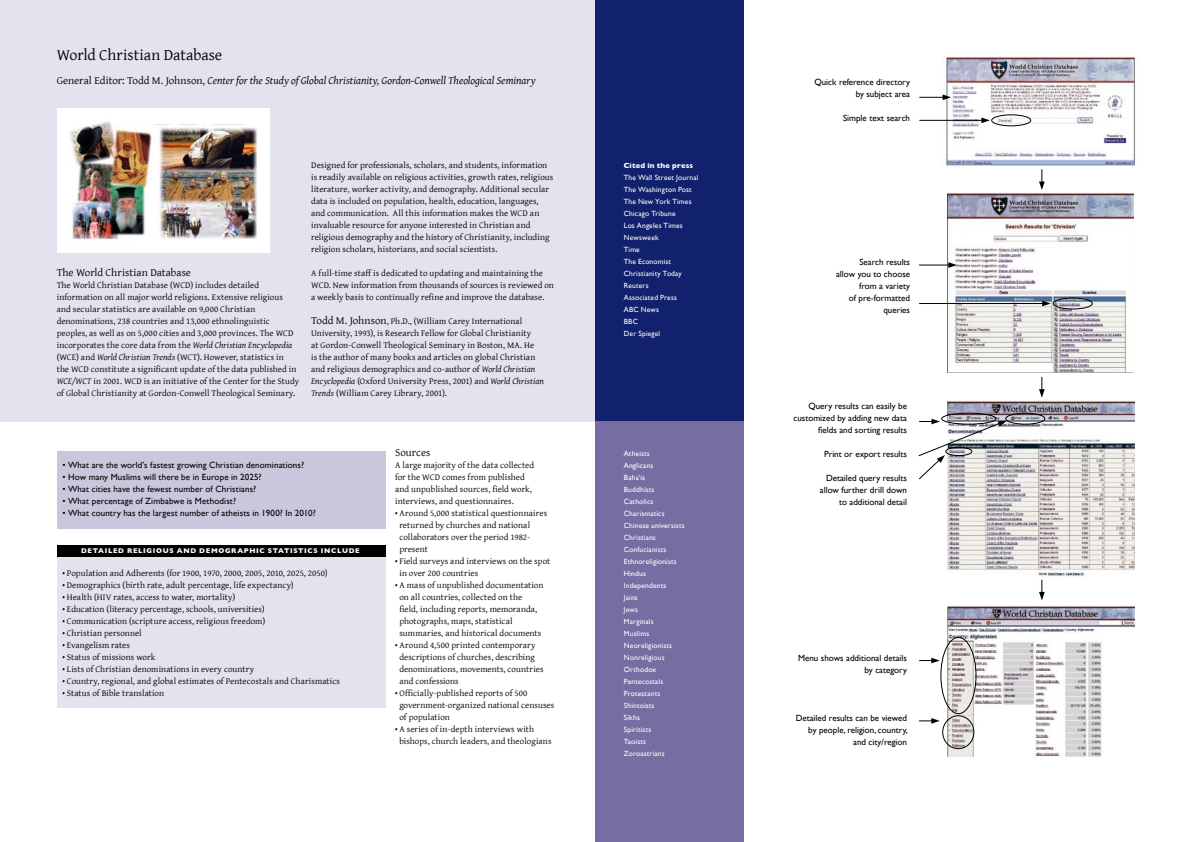
<style>
.page{position:relative;width:1191px;height:842px;background:#fff}
.page>*{position:absolute;margin:0;border:0;box-sizing:border-box;transform-origin:0 0}
.t1{font:16px "Gentium";color:#000}
.t2{font:italic 11px "Gentium";letter-spacing:-.005em;color:#000}
.t3{font:11px "Gentium";color:#000}
.t4{font:9px/12px "Gentium";letter-spacing:.01em;color:#000}
.t5{font:9px/12px "Gill Sans";color:#000;text-align:right}
.t6{font:7.5px/12px "Gill Sans";letter-spacing:.02em;color:#fff}
.t7{font:700 7.5px "Gill Sans";color:#fff}
.t8{font:700 7px "Gill Sans";letter-spacing:.095em;color:#fff}
.s1{font-style:normal}
.s2{font-style:italic}
.s3{font-size:11px}
</style>
<div class="page">
<div style="left:0;top:0;width:595px;height:422px;background:#e4e2ee"></div>
<div style="left:57px;top:108px;width:213px;height:144px;background:#fff"></div>
<img style="left:159px;top:126px;width:99px;height:113px">
<img style="left:69px;top:121px;width:84px;height:120px">
<div style="left:595px;top:421px;width:148px;height:421px;background:#786da2"></div>
<div style="left:57px;top:545px;width:329px;height:163px;background:#e4e2ee"></div>
<div style="left:57px;top:545px;width:329px;height:11px;background:#000"></div>
<div style="left:57px;top:451px;width:329px;height:78px;background:#cac6dc"></div>
<div style="left:595px;top:0;width:148px;height:421px;background:#11216d"></div>
<img style="left:943px;top:57px;width:195px;height:109px">
<img style="left:947px;top:401px;width:187px;height:176px">
<img style="left:947px;top:605px;width:187px;height:151px">
<div style="left:944px;top:193px;width:190px;height:184px;background:linear-gradient(to right,#fff,#fff)"></div>
<img style="left:947px;top:193px;width:187px;height:179px">
<hr style="left:919px;top:265px;width:30px;height:1px;background:#000">
<svg style="left:948px;top:262px;width:9px;height:6px"></svg>
<hr style="left:919px;top:303px;width:125px;height:1px;background:#000">
<svg style="left:1042px;top:301px;width:8px;height:5px"></svg>
<div style="left:1052px;top:297px;width:40px;height:12px;border:1px solid #000;border-radius:50%"></div>
<svg style="left:919px;top:94px;width:32px;height:6px"></svg>
<div style="left:991px;top:114px;width:40px;height:12px;border:1px solid #000;border-radius:50%"></div>
<hr style="left:919px;top:120px;width:62px;height:1px;background:#000">
<svg style="left:981px;top:117px;width:9px;height:6px"></svg>
<div style="left:941px;top:413px;width:55px;height:12px;border:1px solid #000;border-radius:50%"></div>
<div style="left:1005px;top:413px;width:40px;height:12px;border:1px solid #000;border-radius:50%"></div>
<svg style="left:919px;top:658px;width:20px;height:5px"></svg>
<svg style="left:919px;top:718px;width:20px;height:6px"></svg>
<div style="left:940px;top:637px;width:36px;height:77px;border:1px solid #000;border-radius:50%"></div>
<div style="left:942px;top:715px;width:32px;height:34px;border:1px solid #000;border-radius:50%"></div>
<svg style="left:918px;top:419px;width:88px;height:61px"></svg>
<svg style="left:1039px;top:169px;width:5px;height:21px"></svg>
<svg style="left:1039px;top:377px;width:5px;height:21px"></svg>
<svg style="left:1039px;top:580px;width:5px;height:20px"></svg>
<h1 class="t1" style="left:57px;top:43px;width:167px">World Christian Database</h1>
<p class="t2" style="left:57px;top:73px;width:480px"><span class="s1">General Editor: Todd M. Johnson,</span> Center for the Study of Global Christianity, Gordon-Conwell Theological Seminary</p>
<p class="t3" style="left:57px;top:264px;width:136px">The World Christian Database</p>
<p class="t4" style="left:57px;top:279px;width:244px">The World Christian Database (WCD) includes detailed information on all major world religions. Extensive religious<br>and secular statistics are available on 9,000 Christian denominations, 238 countries and 13,000 ethnolinguistic peoples, as well as on 5,000 cities and 3,000 provinces. The WCD incorporates the core data from the <span class="s2">World Christian Encyclopedia </span>(WCE) and <span class="s2">World Christian Trends</span> (WCT). However, statistics in<br>the WCD constitute a significant update of the data published in <span class="s2">WCE/WCT</span> in 2001. WCD is an initiative of the Center for the Study of Global Christianity at Gordon-Conwell Theological Seminary.</p>
<p class="t4" style="left:311px;top:159px;width:244px">Designed for professionals, scholars, and students, information is readily available on religious activities, growth rates, religious literature, worker activity, and demography. Additional secular data is included on population, health, education, languages, and communication. All this information makes the WCD an invaluable resource for anyone interested in Christian and religious demography and the history of Christianity, including religion scholars, historians, and social scientists.</p>
<p class="t4" style="left:311px;top:267px;width:244px">A full-time staff is dedicated to updating and maintaining the<br>WCD. New information from thousands of sources is reviewed on a weekly basis to continually refine and improve the database.</p>
<p class="t4" style="left:311px;top:315px;width:234px"><span class="s3">Todd M. Johnson</span>, Ph.D., (William Carey International University, 1993), is Research Fellow for Global Christianity<br>at Gordon-Conwell Theological Seminary in Boston, MA. He<br>is the author of many books and articles on global Christian and religious demographics and co-author of <span class="s2">World Christian Encyclopedia</span> (Oxford University Press, 2001) and <span class="s2">World Christian Trends</span> (William Carey Library, 2001).</p>
<p class="t5" style="left:62px;top:459px;width:243px">• What are the world’s fastest growing Christian denominations?</p>
<p class="t5" style="left:62px;top:471px;width:201px">• How many Muslims will there be in Europe in 2025?</p>
<p class="t5" style="left:62px;top:483px;width:195px">• What cities have the fewest number of Christians?</p>
<p class="t5" style="left:62px;top:495px;width:175px">• What percentage of Zimbabwe is Methodist?</p>
<p class="t5" style="left:62px;top:507px;width:255px">• What country has the largest number of atheists in 1900? In 2010?</p>
<p class="t8" style="left:81px;top:546px;width:279px">DETAILED RELIGIOUS AND DEMOGRAPHIC STATISTICS INCLUDE</p>
<p class="t4" style="left:62px;top:567px;width:267px">• Population and Adherents (for 1900, 1970, 2000, 2005, 2010, 2025, 2050)</p>
<p class="t4" style="left:62px;top:579px;width:233px">• Demographics (birth rate, adult percentage, life expectancy)</p>
<p class="t4" style="left:62px;top:591px;width:174px">• Health (HIV rates, access to water, mortality)</p>
<p class="t4" style="left:62px;top:603px;width:204px">• Education (literacy percentage, schools, universities)</p>
<p class="t4" style="left:62px;top:615px;width:204px">• Communication (scripture access, religious freedom)</p>
<p class="t4" style="left:62px;top:627px;width:81px">• Christian personnel</p>
<p class="t4" style="left:62px;top:639px;width:69px">• Evangelism rates</p>
<p class="t4" style="left:62px;top:651px;width:94px">• Status of missions work</p>
<p class="t4" style="left:62px;top:663px;width:193px">• Lists of Christian denominations in every country</p>
<p class="t4" style="left:62px;top:675px;width:279px">• Country, regional, and global estimates of Pentecostals and Charismatics</p>
<p class="t4" style="left:62px;top:687px;width:103px">• Status of Bible translation</p>
<p class="t3" style="left:395px;top:444px;width:37px">Sources</p>
<p class="t4" style="left:395px;top:459px;width:141px">A large majority of the data collected for the WCD comes from published and unpublished sources, field work, interviews, and questionnaires.</p>
<p class="t4" style="left:399px;top:507px;width:149px;text-indent:-4px">• Around 5,000 statistical questionnaires returned by churches and national collaborators over the period 1982- present</p>
<p class="t4" style="left:399px;top:555px;width:152px;text-indent:-4px">• Field surveys and interviews on the spot in over 200 countries</p>
<p class="t4" style="left:399px;top:579px;width:146px;text-indent:-4px">• A mass of unpublished documentation on all countries, collected on the<br>field, including reports, memoranda, photographs, maps, statistical summaries, and historical documents</p>
<p class="t4" style="left:399px;top:639px;width:146px;text-indent:-4px">• Around 4,500 printed contemporary descriptions of churches, describing denominations, movements, countries and confessions</p>
<p class="t4" style="left:399px;top:687px;width:156px;text-indent:-4px">• Officially-published reports of 500 government-organized national censuses of population</p>
<p class="t4" style="left:399px;top:723px;width:154px;text-indent:-4px">• A series of in-depth interviews with bishops, church leaders, and theologians</p>
<p class="t7" style="left:624px;top:161px;width:71px">CITED IN THE PRESS</p>
<p class="t6" style="left:624px;top:171px;width:76px">The Wall Street Journal<br>The Washington Post<br>The New York Times<br>Chicago Tribune<br>Los Angeles Times<br>Newsweek<br>Time<br>The Economist<br>Christianity Today<br>Reuters<br>Associated Press<br>ABC News<br>BBC<br>Der Spiegel</p>
<p class="t6" style="left:624px;top:447px;width:62px">Atheists<br>Anglicans<br>Baha’is<br>Buddhists<br>Catholics<br>Charismatics<br>Chinese universists<br>Christians<br>Confucianists<br>Ethnoreligionists<br>Hindus<br>Independents<br>Jains<br>Jews<br>Marginals<br>Muslims<br>Neoreligionists<br>Nonreligious<br>Orthodox<br>Pentecostals<br>Protestants<br>Shintoists<br>Sikhs<br>Spiritists<br>Taoists<br>Zoroastrians</p>
<p class="t5" style="left:814px;top:76px;width:97px">Quick reference directory by subject area</p>
<p class="t5" style="left:843px;top:112px;width:69px">Simple text search</p>
<p class="t5" style="left:836px;top:255px;width:75px">Search results<br>allow you to choose from a variety<br>of pre-formatted queries</p>
<p class="t5" style="left:793px;top:400px;width:115px">Query results can easily be customized by adding new data fields and sorting results</p>
<p class="t5" style="left:824px;top:448px;width:84px">Print or export results</p>
<p class="t5" style="left:820px;top:472px;width:89px">Detailed query results allow further drill down to additional detail</p>
<p class="t5" style="left:798px;top:652px;width:110px">Menu shows additional details by category</p>
<p class="t5" style="left:795px;top:712px;width:114px">Detailed results can be viewed by people, religion, country, and city/region</p>
</div>
